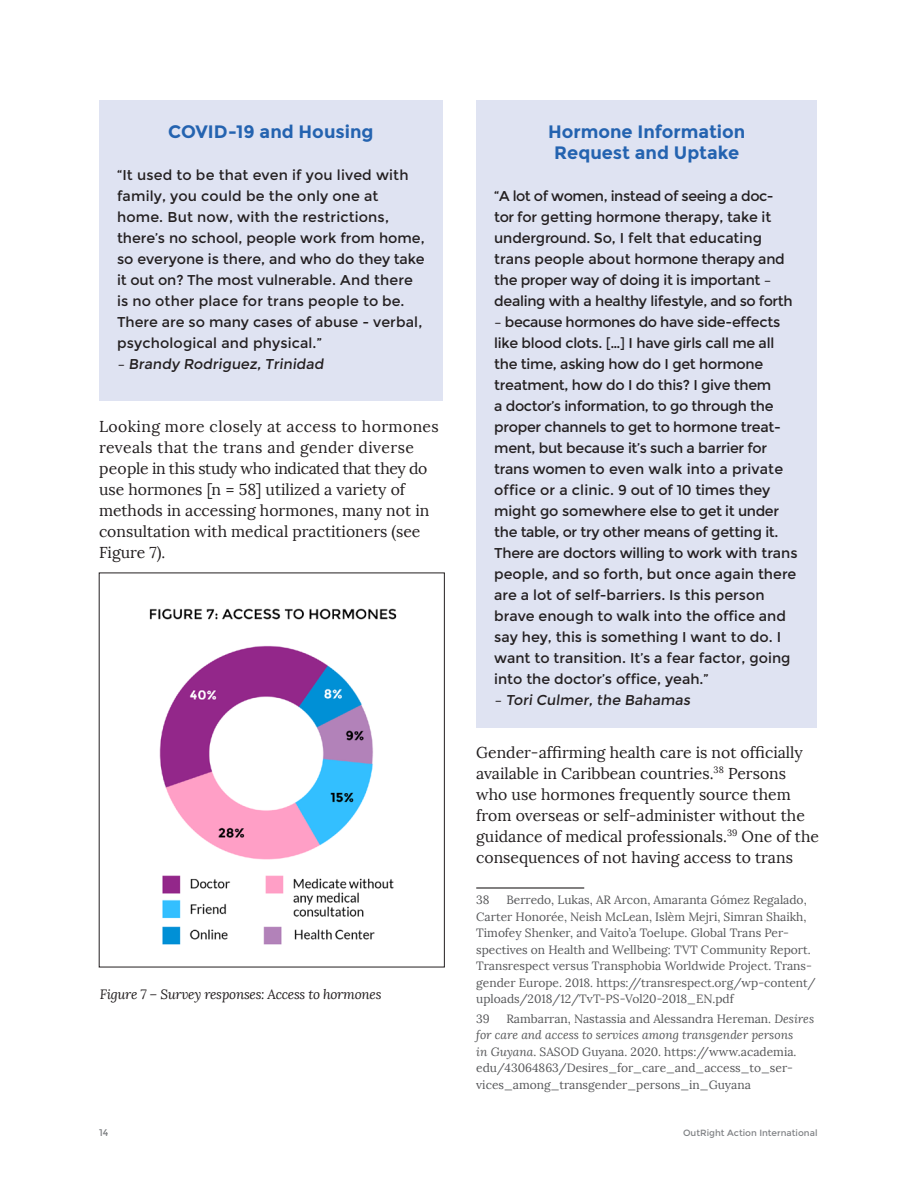
<style>
.page{position:relative;width:918px;height:1188px;background:#fff}
.page>*{position:absolute;margin:0;border:0;box-sizing:border-box;transform-origin:0 0}
.SidebarHeading{font:700 18px/21px "Montserrat";color:#2463b0;text-align:center}
.t1{font:15.75px/21px "Lora";color:#231f20}
.Sidbar_IndentText{font:14.25px/21px "Montserrat";letter-spacing:-.01em;color:#231f20}
.Sidbar_IndentText-2{font:14.25px/21px "Montserrat";letter-spacing:.01em;color:#231f20}
.photoCredit{font:italic 13.5px "Lora";letter-spacing:-.02em;color:#231f20}
.footnote{font:12px/16.5px "Lora";color:#57585a}
.t2{font:9.75px "Montserrat";color:#808285}
.t3{font:9px "Montserrat";color:#808285}
.s1{font-style:italic}
</style>
<div class="page">
<div style="left:99px;top:100px;width:344px;height:300px;background:#dfe3f2"></div>
<img style="left:149px;top:608px;width:248px;height:337px">
<div style="left:476px;top:100px;width:341px;height:627px;background:#dfe3f2"></div>
<hr style="left:476px;top:887px;width:108px;height:2px;background:#231f20">
<p class="SidebarHeading" style="left:168px;top:121px;width:207px">COVID-19 and Housing</p>
<p class="Sidbar_IndentText-2" style="left:117px;top:165px;width:309px">“It used to be that even if you lived with family, you could be the only one at home. But now, with the restrictions, there’s no school, people work from home, so everyone is there, and who do they take it out on? The most vulnerable. And there is no other place for trans people to be.<br>There are so many cases of abuse - verbal, psychological and physical.”</p>
<p class="Sidbar_IndentText" style="left:117px;top:354px;width:210px">– Brandy Rodriguez, Trinidad</p>
<p class="t1" style="left:99px;top:416px;width:341px">Looking more closely at access to hormones reveals that the trans and gender diverse people in this study who indicated that they do use hormones [n = 58] utilized a variety of methods in accessing hormones, many not in consultation with medical practitioners (see Figure 7).</p>
<p class="photoCredit" style="left:100px;top:986px;width:283px">Figure 7 – Survey responses: Access to hormones</p>
<p class="SidebarHeading" style="left:548px;top:121px;width:199px">Hormone Information<br>Request and Uptake</p>
<p class="Sidbar_IndentText" style="left:494px;top:186px;width:300px">“A lot of women, instead of seeing a doc&shy;tor for getting hormone therapy, take it underground. So, I felt that educating trans people about hormone therapy and the proper way of doing it is important – dealing with a healthy lifestyle, and so forth</p>
<p class="Sidbar_IndentText" style="left:494px;top:312px;width:305px">– because hormones do have side-effects like blood clots. […] I have girls call me all the time, asking how do I get hormone treatment, how do I do this? I give them<br>a doctor’s information, to go through the proper channels to get to hormone treat&shy;ment, but because it’s such a barrier for trans women to even walk into a private office or a clinic. 9 out of 10 times they might go somewhere else to get it under the table, or try other means of getting it.<br>There are doctors willing to work with trans people, and so forth, but once again there are a lot of self-barriers. Is this person brave enough to walk into the office and say hey, this is something I want to do. I want to transition. It’s a fear factor, going into the doctor’s office, yeah.”</p>
<p class="Sidbar_IndentText" style="left:494px;top:690px;width:200px">– Tori Culmer, the Bahamas</p>
<p class="t1" style="left:476px;top:742px;width:344px">Gender-affirming health care is not officially available in Caribbean countries.<sup>38</sup> Persons who use hormones frequently source them from overseas or self-administer without the guidance of medical professionals.<sup>39</sup> One of the</p>
<p class="t1" style="left:476px;top:847px;width:318px">consequences of not having access to trans</p>
<p class="footnote" style="left:476px;top:892px;width:15px">38</p>
<p class="footnote" style="left:476px;top:892px;width:341px;text-indent:30px">Berredo, Lukas, AR Arcon, Amaranta Gómez Regalado, Carter Honorée, Neish McLean, Islèm Mejri, Simran Shaikh, Timofey Shenker, and Vaito’a Toelupe. Global Trans Per&shy;spectives on Health and Wellbeing: TVT Community Report.<br>Transrespect versus Transphobia Worldwide Project. Trans&shy;gender Europe. 2018. https://transrespect.org/wp-content/ uploads/2018/12/TvT-PS-Vol20-2018_EN.pdf</p>
<p class="footnote" style="left:476px;top:1011px;width:15px">39</p>
<p class="footnote" style="left:476px;top:1011px;width:339px;text-indent:30px">Rambarran, Nastassia and Alessandra Hereman. <span class="s1">Desires for care and access to services among transgender persons<br>in Guyana</span>. SASOD Guyana. 2020. https://www.academia. edu/43064863/Desires_for_care_and_access_to_ser&shy;vices_among_transgender_persons_in_Guyana</p>
<p class="t2" style="left:99px;top:1126px;width:11px">14</p>
<p class="t3" style="left:683px;top:1127px;width:136px">OutRight Action International</p>
</div>
